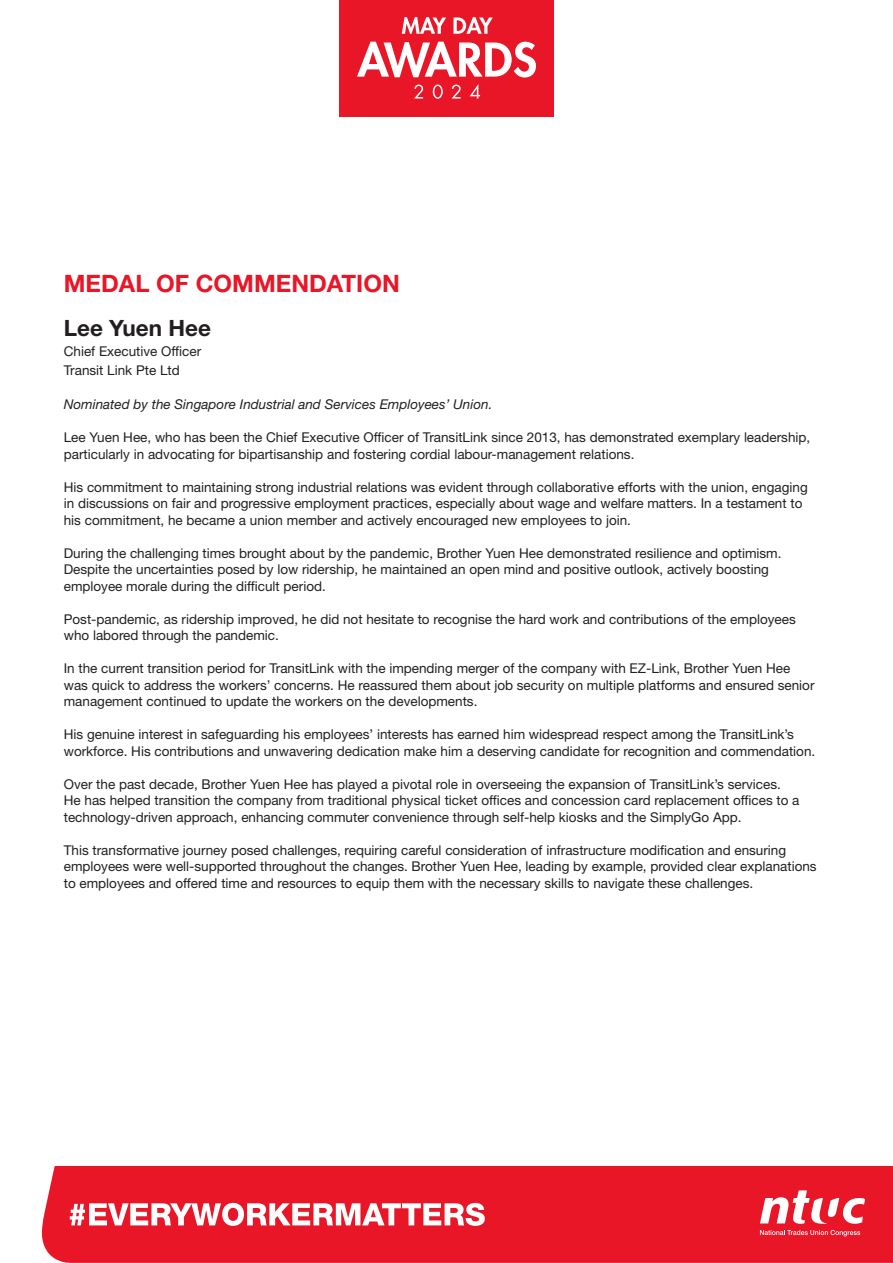
<style>
.page{position:relative;width:893px;height:1263px;background:#fff}
.page>*{position:absolute;margin:0;border:0;box-sizing:border-box;transform-origin:0 0}
.t1{font:700 24px "Helvetica Neue LT Std";color:#e91627}
.t2{font:700 22.5px "Helvetica Neue LT Std";color:#231f20}
.t3{font:13.5px/16.5px "Helvetica Neue LT Std";color:#231f20}
.t4{font:italic 13.5px "Helvetica Neue LT Std";color:#231f20}
</style>
<div class="page">
<div style="left:339px;top:0;width:215px;height:116px;background:#e91627"></div>
<svg style="left:402px;top:17px;width:44px;height:17px"></svg>
<svg style="left:453px;top:17px;width:40px;height:17px"></svg>
<svg style="left:414px;top:85px;width:9px;height:14px"></svg>
<svg style="left:433px;top:85px;width:10px;height:14px"></svg>
<svg style="left:452px;top:85px;width:9px;height:14px"></svg>
<svg style="left:470px;top:84px;width:10px;height:15px"></svg>
<svg style="left:357px;top:42px;width:179px;height:36px"></svg>
<div style="left:41px;top:1166px;width:852px;height:97px;background:#e91627"></div>
<svg style="left:760px;top:1230px;width:100px;height:6px"></svg>
<svg style="left:760px;top:1190px;width:105px;height:34px"></svg>
<svg style="left:70px;top:1203px;width:415px;height:23px"></svg>
<h1 class="t1" style="left:64px;top:269px;width:338px">MEDAL OF COMMENDATION</h1>
<h2 class="t2" style="left:64px;top:314px;width:149px">Lee Yuen Hee</h2>
<p class="t3" style="left:64px;top:341px;width:139px;line-height:19.5px">Chief Executive Officer<br>Transit Link Pte Ltd</p>
<p class="t4" style="left:64px;top:396px;width:430px">Nominated by the Singapore Industrial and Services Employees’ Union.</p>
<p class="t3" style="left:64px;top:429px;width:748px">Lee Yuen Hee, who has been the Chief Executive Officer of TransitLink since 2013, has demonstrated exemplary leadership, particularly in advocating for bipartisanship and fostering cordial labour-management relations.</p>
<p class="t3" style="left:64px;top:478px;width:745px">His commitment to maintaining strong industrial relations was evident through collaborative efforts with the union, engaging in discussions on fair and progressive employment practices, especially about wage and welfare matters. In a testament to his commitment, he became a union member and actively encouraged new employees to join.</p>
<p class="t3" style="left:64px;top:544px;width:719px">During the challenging times brought about by the pandemic, Brother Yuen Hee demonstrated resilience and optimism.<br>Despite the uncertainties posed by low ridership, he maintained an open mind and positive outlook, actively boosting employee morale during the difficult period.</p>
<p class="t3" style="left:64px;top:610px;width:733px">Post-pandemic, as ridership improved, he did not hesitate to recognise the hard work and contributions of the employees who labored through the pandemic.</p>
<p class="t3" style="left:64px;top:660px;width:752px">In the current transition period for TransitLink with the impending merger of the company with EZ-Link, Brother Yuen Hee was quick to address the workers’ concerns. He reassured them about job security on multiple platforms and ensured senior management continued to update the workers on the developments.</p>
<p class="t3" style="left:64px;top:726px;width:753px">His genuine interest in safeguarding his employees’ interests has earned him widespread respect among the TransitLink’s workforce. His contributions and unwavering dedication make him a deserving candidate for recognition and commendation.</p>
<p class="t3" style="left:64px;top:775px;width:737px">Over the past decade, Brother Yuen Hee has played a pivotal role in overseeing the expansion of TransitLink’s services.<br>He has helped transition the company from traditional physical ticket offices and concession card replacement offices to a technology-driven approach, enhancing commuter convenience through self-help kiosks and the SimplyGo App.</p>
<p class="t3" style="left:64px;top:841px;width:754px">This transformative journey posed challenges, requiring careful consideration of infrastructure modification and ensuring employees were well-supported throughout the changes. Brother Yuen Hee, leading by example, provided clear explanations to employees and offered time and resources to equip them with the necessary skills to navigate these challenges.</p>
</div>
